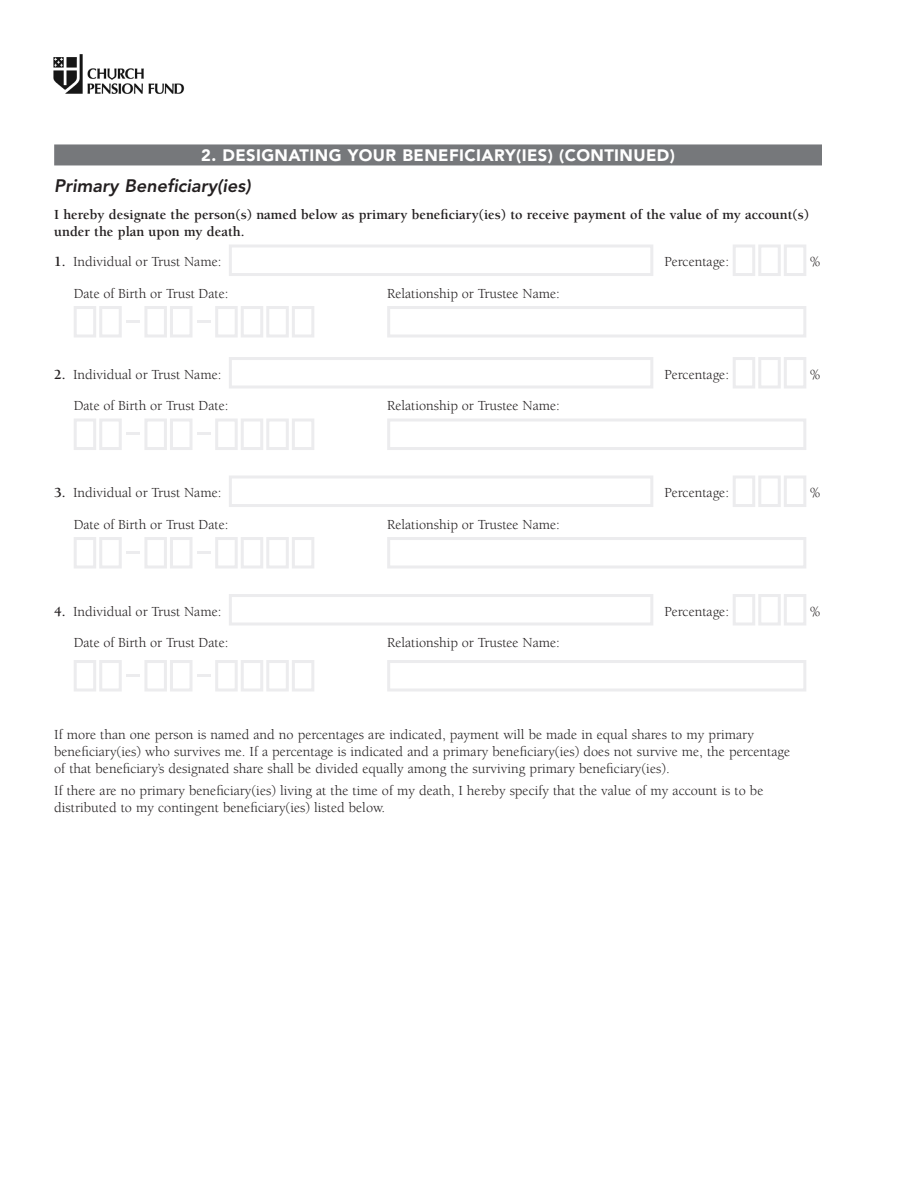
<style>
.page{position:relative;width:918px;height:1188px;background:#fff}
.page>*{position:absolute;margin:0;border:0;box-sizing:border-box;transform-origin:0 0}
.PrimaryContingent_He{font:italic 800 18px "Avenir";color:#231f20}
.t1{font:900 16.5px "Avenir LT Std";letter-spacing:.025em;color:#fff}
.Text_with_Boxes{font:14.25px/17.2px "Berkeley";color:#231f20}
.t2{font:700 14.25px/17.2px "Berkeley";color:#231f20}
.s1{font-weight:700}
</style>
<div class="page">
<div style="left:54px;top:144px;width:768px;height:21px;background:#76787b"></div>
<div style="left:229px;top:245px;width:424px;height:31px;background:#fff;border:3px solid #ececee"></div>
<div style="left:733px;top:245px;width:22px;height:31px;background:#fff;border:3px solid #ececee"></div>
<div style="left:758px;top:245px;width:23px;height:31px;background:#fff;border:3px solid #ececee"></div>
<div style="left:784px;top:245px;width:22px;height:31px;background:#fff;border:3px solid #ececee"></div>
<div style="left:74px;top:306px;width:22px;height:32px;background:#fff;border:3px solid #ececee"></div>
<div style="left:99px;top:306px;width:23px;height:32px;background:#fff;border:3px solid #ececee"></div>
<hr style="left:126px;top:320px;width:14px;height:3px;background:#ececee">
<div style="left:144px;top:306px;width:23px;height:32px;background:#fff;border:3px solid #ececee"></div>
<div style="left:170px;top:306px;width:22px;height:32px;background:#fff;border:3px solid #ececee"></div>
<hr style="left:197px;top:320px;width:14px;height:3px;background:#ececee">
<div style="left:215px;top:306px;width:23px;height:32px;background:#fff;border:3px solid #ececee"></div>
<div style="left:241px;top:306px;width:22px;height:32px;background:#fff;border:3px solid #ececee"></div>
<div style="left:266px;top:306px;width:23px;height:32px;background:#fff;border:3px solid #ececee"></div>
<div style="left:292px;top:306px;width:22px;height:32px;background:#fff;border:3px solid #ececee"></div>
<div style="left:387px;top:306px;width:419px;height:32px;background:#fff;border:3px solid #ececee"></div>
<div style="left:229px;top:357px;width:424px;height:32px;background:#fff;border:3px solid #ececee"></div>
<div style="left:733px;top:357px;width:22px;height:32px;background:#fff;border:3px solid #ececee"></div>
<div style="left:758px;top:357px;width:23px;height:32px;background:#fff;border:3px solid #ececee"></div>
<div style="left:784px;top:357px;width:22px;height:32px;background:#fff;border:3px solid #ececee"></div>
<div style="left:74px;top:419px;width:22px;height:31px;background:#fff;border:3px solid #ececee"></div>
<div style="left:99px;top:419px;width:23px;height:31px;background:#fff;border:3px solid #ececee"></div>
<hr style="left:126px;top:432px;width:14px;height:3px;background:#ececee">
<div style="left:144px;top:419px;width:23px;height:31px;background:#fff;border:3px solid #ececee"></div>
<div style="left:170px;top:419px;width:22px;height:31px;background:#fff;border:3px solid #ececee"></div>
<hr style="left:197px;top:432px;width:14px;height:3px;background:#ececee">
<div style="left:215px;top:419px;width:23px;height:31px;background:#fff;border:3px solid #ececee"></div>
<div style="left:241px;top:419px;width:22px;height:31px;background:#fff;border:3px solid #ececee"></div>
<div style="left:266px;top:419px;width:23px;height:31px;background:#fff;border:3px solid #ececee"></div>
<div style="left:292px;top:419px;width:22px;height:31px;background:#fff;border:3px solid #ececee"></div>
<div style="left:387px;top:419px;width:419px;height:31px;background:#fff;border:3px solid #ececee"></div>
<div style="left:229px;top:476px;width:424px;height:31px;background:#fff;border:3px solid #ececee"></div>
<div style="left:733px;top:476px;width:22px;height:31px;background:#fff;border:3px solid #ececee"></div>
<div style="left:758px;top:476px;width:23px;height:31px;background:#fff;border:3px solid #ececee"></div>
<div style="left:784px;top:476px;width:22px;height:31px;background:#fff;border:3px solid #ececee"></div>
<div style="left:74px;top:537px;width:22px;height:32px;background:#fff;border:3px solid #ececee"></div>
<div style="left:99px;top:537px;width:23px;height:32px;background:#fff;border:3px solid #ececee"></div>
<hr style="left:126px;top:551px;width:14px;height:3px;background:#ececee">
<div style="left:144px;top:537px;width:23px;height:32px;background:#fff;border:3px solid #ececee"></div>
<div style="left:170px;top:537px;width:22px;height:32px;background:#fff;border:3px solid #ececee"></div>
<hr style="left:197px;top:551px;width:14px;height:3px;background:#ececee">
<div style="left:215px;top:537px;width:23px;height:32px;background:#fff;border:3px solid #ececee"></div>
<div style="left:241px;top:537px;width:22px;height:32px;background:#fff;border:3px solid #ececee"></div>
<div style="left:266px;top:537px;width:23px;height:32px;background:#fff;border:3px solid #ececee"></div>
<div style="left:292px;top:537px;width:22px;height:32px;background:#fff;border:3px solid #ececee"></div>
<div style="left:387px;top:537px;width:419px;height:32px;background:#fff;border:3px solid #ececee"></div>
<div style="left:229px;top:594px;width:424px;height:32px;background:#fff;border:3px solid #ececee"></div>
<div style="left:733px;top:594px;width:22px;height:32px;background:#fff;border:3px solid #ececee"></div>
<div style="left:758px;top:594px;width:23px;height:32px;background:#fff;border:3px solid #ececee"></div>
<div style="left:784px;top:594px;width:22px;height:32px;background:#fff;border:3px solid #ececee"></div>
<div style="left:74px;top:660px;width:22px;height:32px;background:#fff;border:3px solid #ececee"></div>
<div style="left:99px;top:660px;width:23px;height:32px;background:#fff;border:3px solid #ececee"></div>
<hr style="left:126px;top:674px;width:14px;height:3px;background:#ececee">
<div style="left:144px;top:660px;width:23px;height:32px;background:#fff;border:3px solid #ececee"></div>
<div style="left:170px;top:660px;width:22px;height:32px;background:#fff;border:3px solid #ececee"></div>
<hr style="left:197px;top:674px;width:14px;height:3px;background:#ececee">
<div style="left:215px;top:660px;width:23px;height:32px;background:#fff;border:3px solid #ececee"></div>
<div style="left:241px;top:660px;width:22px;height:32px;background:#fff;border:3px solid #ececee"></div>
<div style="left:266px;top:660px;width:23px;height:32px;background:#fff;border:3px solid #ececee"></div>
<div style="left:292px;top:660px;width:22px;height:32px;background:#fff;border:3px solid #ececee"></div>
<div style="left:387px;top:660px;width:419px;height:32px;background:#fff;border:3px solid #ececee"></div>
<img style="left:53px;top:54px;width:132px;height:40px">
<p class="t1" style="left:201px;top:145px;width:475px">2. DESIGNATING YOUR BENEFICIARY(IES) (CONTINUED)</p>
<p class="PrimaryContingent_He" style="left:54px;top:176px;width:198px">Primary Beneficiary(ies)</p>
<p class="t2" style="left:54px;top:206px;width:756px">I hereby designate the person(s) named below as primary beneficiary(ies) to receive payment of the value of my account(s) under the plan upon my death.</p>
<p class="Text_with_Boxes" style="left:54px;top:253px;width:169px"><span class="s1">1.</span> Individual or Trust Name:</p>
<p class="Text_with_Boxes" style="left:664px;top:253px;width:66px">Percentage:</p>
<p class="Text_with_Boxes" style="left:809px;top:253px;width:13px">%</p>
<p class="Text_with_Boxes" style="left:74px;top:285px;width:156px">Date of Birth or Trust Date:</p>
<p class="Text_with_Boxes" style="left:387px;top:285px;width:174px">Relationship or Trustee Name:</p>
<p class="Text_with_Boxes" style="left:54px;top:366px;width:169px"><span class="s1">2.</span> Individual or Trust Name:</p>
<p class="Text_with_Boxes" style="left:664px;top:366px;width:66px">Percentage:</p>
<p class="Text_with_Boxes" style="left:809px;top:366px;width:13px">%</p>
<p class="Text_with_Boxes" style="left:74px;top:397px;width:156px">Date of Birth or Trust Date:</p>
<p class="Text_with_Boxes" style="left:387px;top:397px;width:174px">Relationship or Trustee Name:</p>
<p class="Text_with_Boxes" style="left:54px;top:484px;width:169px"><span class="s1">3.</span> Individual or Trust Name:</p>
<p class="Text_with_Boxes" style="left:664px;top:484px;width:66px">Percentage:</p>
<p class="Text_with_Boxes" style="left:809px;top:484px;width:13px">%</p>
<p class="Text_with_Boxes" style="left:74px;top:516px;width:156px">Date of Birth or Trust Date:</p>
<p class="Text_with_Boxes" style="left:387px;top:516px;width:174px">Relationship or Trustee Name:</p>
<p class="Text_with_Boxes" style="left:54px;top:603px;width:169px"><span class="s1">4.</span> Individual or Trust Name:</p>
<p class="Text_with_Boxes" style="left:664px;top:603px;width:66px">Percentage:</p>
<p class="Text_with_Boxes" style="left:809px;top:603px;width:13px">%</p>
<p class="Text_with_Boxes" style="left:74px;top:634px;width:156px">Date of Birth or Trust Date:</p>
<p class="Text_with_Boxes" style="left:387px;top:634px;width:174px">Relationship or Trustee Name:</p>
<p class="Text_with_Boxes" style="left:54px;top:726px;width:738px">If more than one person is named and no percentages are indicated, payment will be made in equal shares to my primary beneficiary(ies) who survives me. If a percentage is indicated and a primary beneficiary(ies) does not survive me, the percentage of that beneficiary’s designated share shall be divided equally among the surviving primary beneficiary(ies).</p>
<p class="Text_with_Boxes" style="left:54px;top:782px;width:711px">If there are no primary beneficiary(ies) living at the time of my death, I hereby specify that the value of my account is to be distributed to my contingent beneficiary(ies) listed below.</p>
</div>
